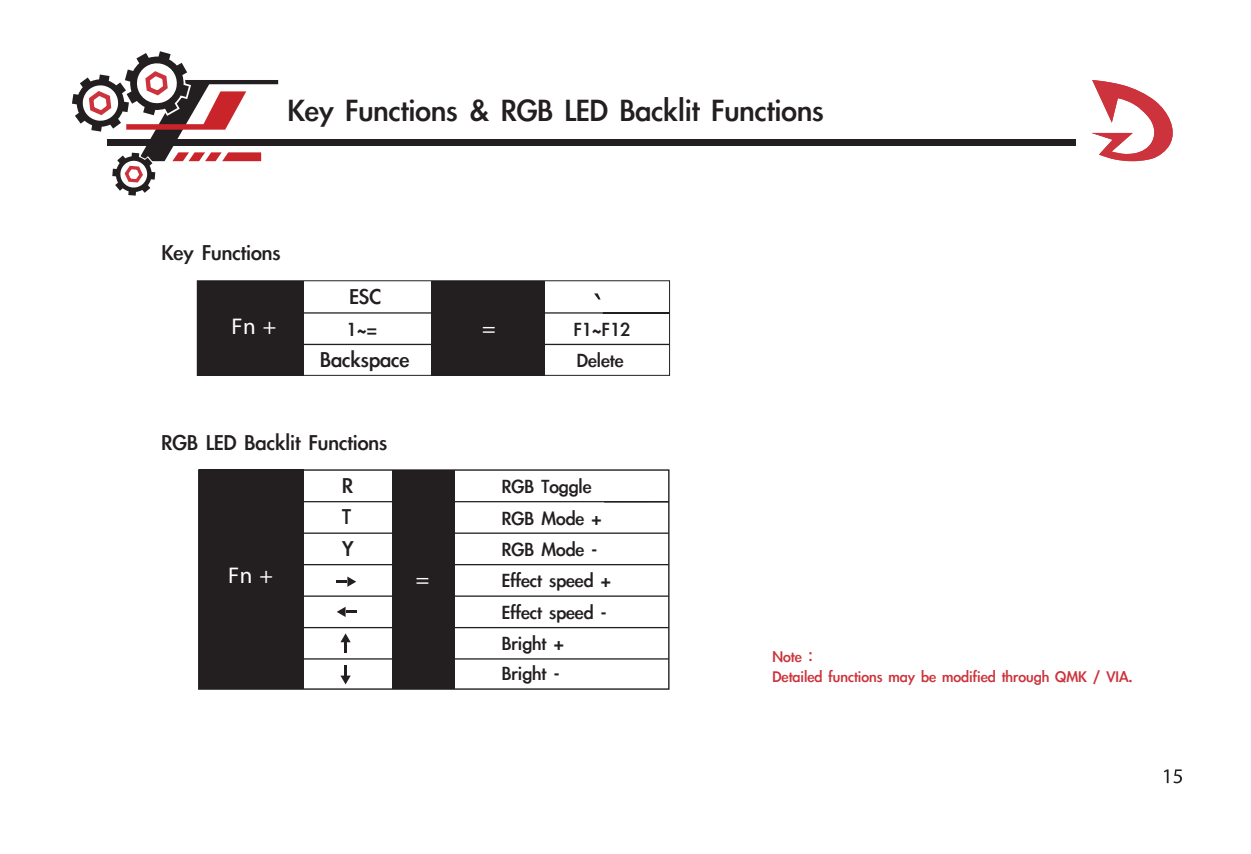
<style>
.page{position:relative;width:1251px;height:854px;background:#fff}
.page>*{position:absolute;margin:0;border:0;box-sizing:border-box;transform-origin:0 0}
.t1{font:35px "Li Gothic Med";color:#231f20}
.t2{font:24.5px/31.5px "Li Gothic Med";color:#231f20;text-align:justify}
.t3{font:22.75px "Myriad Pro";color:#fff}
.t4{font:21.7px/31.2px "Li Gothic Med";color:#231f20}
.t5{font:17.5px/19.9px "Li Gothic Med";color:#cc333c}
</style>
<div class="page">
<svg style="left:1164px;top:769px;width:17px;height:14px"></svg>
<svg style="left:1092px;top:80px;width:81px;height:81px"></svg>
<div style="left:107px;top:139px;width:968px;height:6px;background:#231f20"></div>
<svg style="left:72px;top:51px;width:206px;height:145px"></svg>
<div style="left:198px;top:469px;width:471px;height:220px;border:1px solid #231f20"></div>
<hr style="left:260px;top:532px;width:408px;height:1px;background:#231f20">
<hr style="left:260px;top:563px;width:408px;height:2px;background:#231f20">
<hr style="left:260px;top:595px;width:408px;height:1px;background:#231f20">
<hr style="left:260px;top:626px;width:408px;height:2px;background:#231f20">
<hr style="left:260px;top:658px;width:408px;height:1px;background:#231f20">
<div style="left:199px;top:469px;width:104px;height:219px;background:#231f20"></div>
<div style="left:392px;top:470px;width:62px;height:218px;background:#231f20"></div>
<hr style="left:262px;top:501px;width:406px;height:1px;background:#231f20">
<div style="left:197px;top:280px;width:473px;height:95px;border:1px solid #231f20"></div>
<hr style="left:256px;top:343px;width:413px;height:2px;background:#231f20">
<div style="left:197px;top:280px;width:106px;height:95px;background:#231f20"></div>
<div style="left:431px;top:281px;width:113px;height:95px;background:#231f20"></div>
<hr style="left:265px;top:312px;width:404px;height:1px;background:#231f20">
<svg style="left:594px;top:293px;width:6px;height:6px"></svg>
<svg style="left:336px;top:576px;width:20px;height:10px"></svg>
<svg style="left:336px;top:606px;width:20px;height:10px"></svg>
<svg style="left:340px;top:633px;width:10px;height:20px"></svg>
<svg style="left:340px;top:665px;width:10px;height:19px"></svg>
<h1 class="t1" style="left:287px;top:91px;width:537px">Key Functions &amp; RGB LED Backlit Functions</h1>
<p class="t2" style="left:161px;top:236px;width:121px">Key Functions</p>
<p class="t2" style="left:349px;top:281px;width:33px">ESC</p>
<p class="t4" style="left:346px;top:313px;width:32px">1~=</p>
<p class="t2" style="left:320px;top:344px;width:91px">Backspace</p>
<p class="t3" style="left:231px;top:312px;width:46px">Fn +</p>
<p class="t4" style="left:573px;top:313px;width:58px">F1~F12<br>Delete</p>
<p class="t3" style="left:482px;top:314px;width:15px">=</p>
<p class="t2" style="left:161px;top:426px;width:227px">RGB LED Backlit Functions</p>
<p class="t3" style="left:228px;top:561px;width:46px">Fn +</p>
<p class="t2" style="left:342px;top:469px;width:13px">R T Y</p>
<p class="t3" style="left:415px;top:565px;width:15px">=</p>
<p class="t4" style="left:502px;top:471px;width:110px">RGB Toggle<br>RGB Mode +<br>RGB Mode -<br>Effect speed +<br>Effect speed -<br>Bright +<br>Bright -</p>
<p class="t5" style="left:772px;top:646px;width:362px">Note：<br>Detailed functions may be modified through QMK / VIA.</p>
</div>
